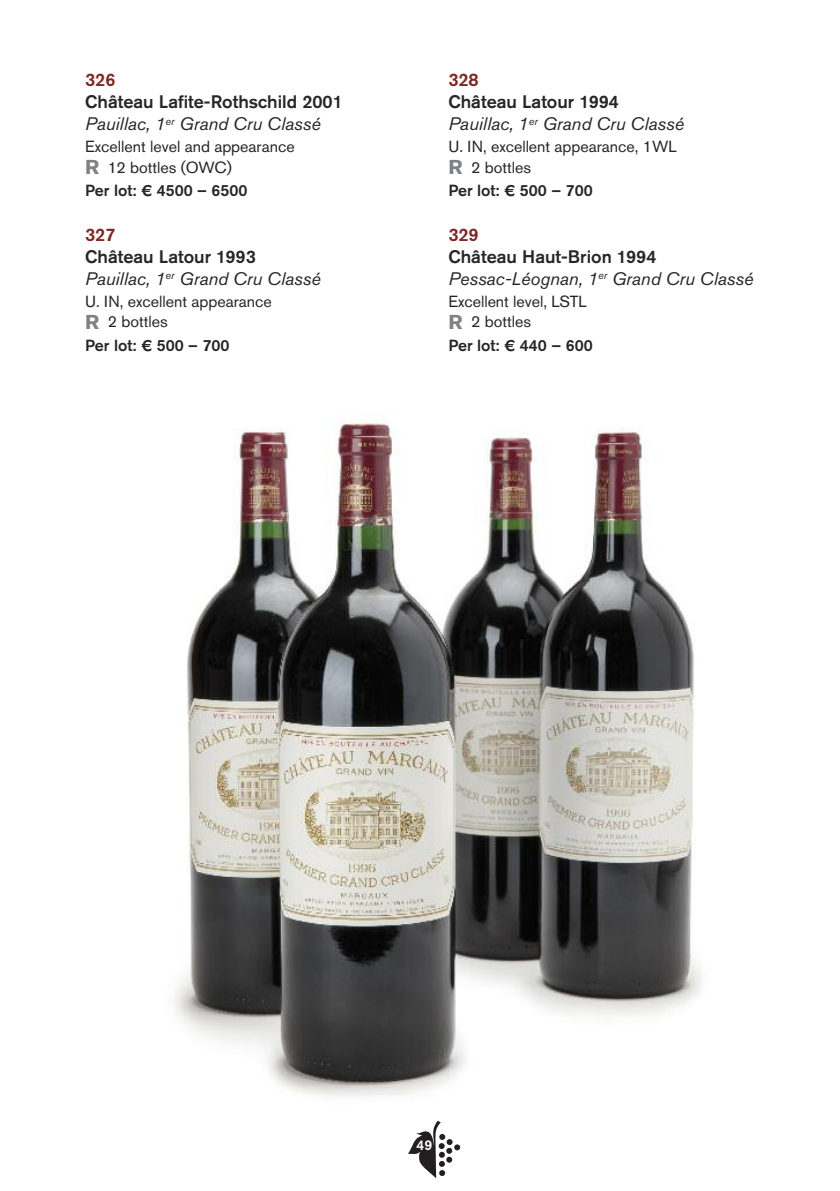
<style>
.page{position:relative;width:840px;height:1191px;background:#fff}
.page>*{position:absolute;margin:0;border:0;box-sizing:border-box;transform-origin:0 0}
.t1{font:italic 18px/22px "Akzidenz Grotesk BE";color:#272627}
.t2{font:500 18px/22px "Akzidenz Grotesk BE";color:#272627}
.t3{font:16px/20.6px "Akzidenz Grotesk BE";color:#272627}
.t4{font:500 16px "Akzidenz Grotesk BE";color:#272627}
.t5{font:500 14px "Akzidenz Grotesk BE";color:#fff}
.s1{color:#7e2725}
.s2{font-weight:400;font-style:italic}
.s3{font-weight:700;font-size:20px;color:#7f8184}
.s4{font-weight:500;font-style:normal;color:#7e2725}
.s5{font-weight:500;font-style:normal}
</style>
<div class="page">
<svg style="left:408px;top:1121px;width:52px;height:57px"></svg>
<img style="left:174px;top:419px;width:527px;height:677px">
<p class="t2" style="left:85px;top:71px;width:259px"><span class="s1">326<br></span>Château Lafite-Rothschild 2001<br><span class="s2">Pauillac, 1</span><sup>er</sup> <span class="s2">Grand Cru Classé</span></p>
<p class="t3" style="left:85px;top:138px;width:211px">Excellent level and appearance<br><span class="s3">R</span> 12 bottles (OWC)</p>
<p class="t4" style="left:85px;top:185px;width:164px">Per lot: € 4500 – 6500</p>
<p class="t1" style="left:85px;top:225px;width:237px"><span class="s4">327<br></span><span class="s5">Château Latour 1993<br></span>Pauillac, 1<sup>er</sup> Grand Cru Classé</p>
<p class="t3" style="left:85px;top:292px;width:188px">U. IN, excellent appearance<br><span class="s3">R</span> 2 bottles</p>
<p class="t4" style="left:85px;top:339px;width:146px">Per lot: € 500 – 700</p>
<p class="t1" style="left:448px;top:71px;width:237px"><span class="s4">328<br></span><span class="s5">Château Latour 1994<br></span>Pauillac, 1<sup>er</sup> Grand Cru Classé</p>
<p class="t3" style="left:448px;top:138px;width:230px">U. IN, excellent appearance, 1WL<br><span class="s3">R</span> 2 bottles</p>
<p class="t4" style="left:448px;top:185px;width:146px">Per lot: € 500 – 700</p>
<p class="t1" style="left:448px;top:225px;width:306px"><span class="s4">329<br></span><span class="s5">Château Haut-Brion 1994<br></span>Pessac-Léognan, 1<sup>er</sup> Grand Cru Classé</p>
<p class="t3" style="left:448px;top:292px;width:140px">Excellent level, LSTL<br><span class="s3">R</span> 2 bottles</p>
<p class="t4" style="left:448px;top:339px;width:146px">Per lot: € 440 – 600</p>
<p class="t5" style="left:416px;top:1140px;width:17px">49</p>
</div>
